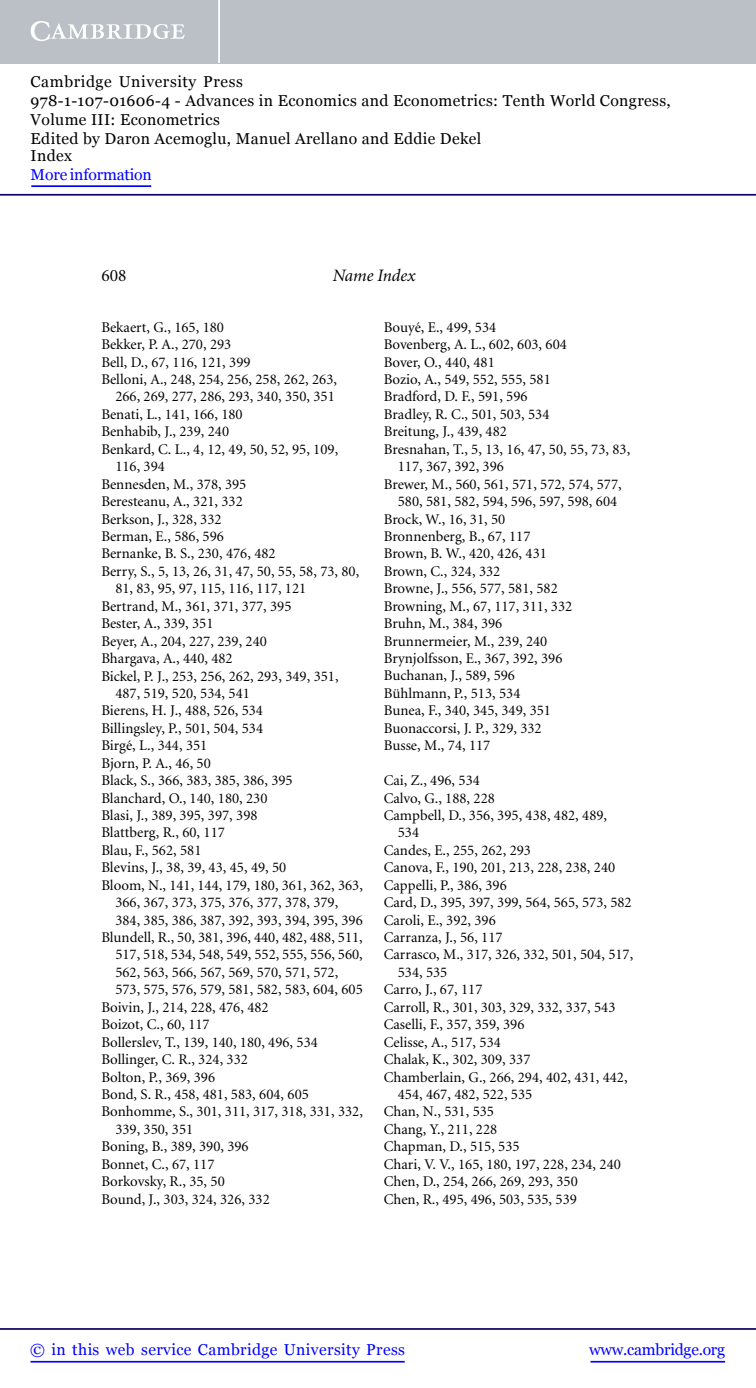
<style>
.page{position:relative;width:756px;height:1388px;background:#fff}
.page>*{position:absolute;margin:0;border:0;box-sizing:border-box;transform-origin:0 0}
.t1{font:italic 17.5px "Minion";color:#000}
.t2{font:17.5px "Minion";color:#000}
.t3{font:15.75px/18.6px "Georgia";letter-spacing:.025em;color:#000}
.t4{font:15.75px "Georgia";letter-spacing:.025em;color:#00f}
.t5{font:15.75px "Georgia";letter-spacing:-.015em;color:#00f}
.t6{font:15.75px "Georgia";letter-spacing:-.01em;color:#00f}
.t7{font:14.88px/17.5px "Minion";color:#000}
</style>
<div class="page">
<hr style="left:591px;top:1361px;width:134px;height:1px;background:#00f">
<hr style="left:0;top:1328px;width:756px;height:2px;background:#150666">
<hr style="left:31px;top:1361px;width:374px;height:1px;background:#00f">
<div style="left:0;top:0;width:756px;height:63px;background:#bac0c6"></div>
<svg style="left:31px;top:21px;width:154px;height:20px"></svg>
<hr style="left:218px;top:0;width:2px;height:63px;background:#fff">
<hr style="left:0;top:194px;width:756px;height:2px;background:#150666">
<hr style="left:31px;top:185px;width:120px;height:2px;background:#00f">
<p class="t3" style="left:31px;top:72px;width:642px">Cambridge University Press<br>978-1-107-01606-4 - Advances in Economics and Econometrics: Tenth World Congress, Volume III: Econometrics<br>Edited by Daron Acemoglu, Manuel Arellano and Eddie Dekel<br>Index</p>
<p class="t6" style="left:31px;top:166px;width:123px">More information</p>
<p class="t2" style="left:101px;top:268px;width:27px">608</p>
<p class="t1" style="left:332px;top:268px;width:84px">Name Index</p>
<p class="t7" style="left:101px;top:319px;width:124px">Bekaert, G., 165, 180</p>
<p class="t7" style="left:101px;top:337px;width:131px">Bekker, P. A., 270, 293</p>
<p class="t7" style="left:101px;top:354px;width:151px">Bell, D., 67, 116, 121, 399</p>
<p class="t7" style="left:101px;top:372px;width:237px">Belloni, A., 248, 254, 256, 258, 262, 263,</p>
<p class="t7" style="left:115px;top:389px;width:221px">266, 269, 277, 286, 293, 340, 350, 351</p>
<p class="t7" style="left:101px;top:407px;width:143px">Benati, L., 141, 166, 180</p>
<p class="t7" style="left:101px;top:424px;width:129px">Benhabib, J., 239, 240</p>
<p class="t7" style="left:101px;top:441px;width:238px">Benkard, C. L., 4, 12, 49, 50, 52, 95, 109,</p>
<p class="t7" style="left:115px;top:459px;width:51px">116, 394</p>
<p class="t7" style="left:101px;top:476px;width:147px">Bennesden, M., 378, 395</p>
<p class="t7" style="left:101px;top:494px;width:143px">Beresteanu, A., 321, 332</p>
<p class="t7" style="left:101px;top:511px;width:122px">Berkson, J., 328, 332</p>
<p class="t7" style="left:101px;top:529px;width:124px">Berman, E., 586, 596</p>
<p class="t7" style="left:101px;top:546px;width:176px">Bernanke, B. S., 230, 476, 482</p>
<p class="t7" style="left:101px;top:564px;width:259px">Berry, S., 5, 13, 26, 31, 47, 50, 55, 58, 73, 80,</p>
<p class="t7" style="left:115px;top:581px;width:192px">81, 83, 95, 97, 115, 116, 117, 121</p>
<p class="t7" style="left:101px;top:598px;width:192px">Bertrand, M., 361, 371, 377, 395</p>
<p class="t7" style="left:101px;top:616px;width:114px">Bester, A., 339, 351</p>
<p class="t7" style="left:101px;top:633px;width:167px">Beyer, A., 204, 227, 239, 240</p>
<p class="t7" style="left:101px;top:651px;width:133px">Bhargava, A., 440, 482</p>
<p class="t7" style="left:101px;top:668px;width:239px">Bickel, P. J., 253, 256, 262, 293, 349, 351,</p>
<p class="t7" style="left:115px;top:686px;width:136px">487, 519, 520, 534, 541</p>
<p class="t7" style="left:101px;top:703px;width:163px">Bierens, H. J., 488, 526, 534</p>
<p class="t7" style="left:101px;top:720px;width:163px">Billingsley, P., 501, 504, 534</p>
<p class="t7" style="left:101px;top:738px;width:107px">Birge, L., 344, 351</p>
<p class="t7" style="left:127px;top:738px;width:6px">´</p>
<p class="t7" style="left:101px;top:755px;width:111px">Bjorn, P. A., 46, 50</p>
<p class="t7" style="left:101px;top:773px;width:193px">Black, S., 366, 383, 385, 386, 395</p>
<p class="t7" style="left:101px;top:790px;width:168px">Blanchard, O., 140, 180, 230</p>
<p class="t7" style="left:101px;top:808px;width:158px">Blasi, J., 389, 395, 397, 398</p>
<p class="t7" style="left:101px;top:825px;width:125px">Blattberg, R., 60, 117</p>
<p class="t7" style="left:101px;top:842px;width:102px">Blau, F., 562, 581</p>
<p class="t7" style="left:101px;top:860px;width:187px">Blevins, J., 38, 39, 43, 45, 49, 50</p>
<p class="t7" style="left:101px;top:877px;width:263px">Bloom, N., 141, 144, 179, 180, 361, 362, 363,</p>
<p class="t7" style="left:115px;top:895px;width:224px">366, 367, 373, 375, 376, 377, 378, 379,</p>
<p class="t7" style="left:115px;top:912px;width:249px">384, 385, 386, 387, 392, 393, 394, 395, 396</p>
<p class="t7" style="left:101px;top:930px;width:263px">Blundell, R., 50, 381, 396, 440, 482, 488, 511,</p>
<p class="t7" style="left:115px;top:947px;width:249px">517, 518, 534, 548, 549, 552, 555, 556, 560,</p>
<p class="t7" style="left:115px;top:965px;width:224px">562, 563, 566, 567, 569, 570, 571, 572,</p>
<p class="t7" style="left:115px;top:982px;width:249px">573, 575, 576, 579, 581, 582, 583, 604, 605</p>
<p class="t7" style="left:101px;top:999px;width:169px">Boivin, J., 214, 228, 476, 482</p>
<p class="t7" style="left:101px;top:1017px;width:110px">Boizot, C., 60, 117</p>
<p class="t7" style="left:101px;top:1034px;width:218px">Bollerslev, T., 139, 140, 180, 496, 534</p>
<p class="t7" style="left:101px;top:1052px;width:148px">Bollinger, C. R., 324, 332</p>
<p class="t7" style="left:101px;top:1069px;width:115px">Bolton, P., 369, 396</p>
<p class="t7" style="left:101px;top:1087px;width:209px">Bond, S. R., 458, 481, 583, 604, 605</p>
<p class="t7" style="left:101px;top:1104px;width:263px">Bonhomme, S., 301, 311, 317, 318, 331, 332,</p>
<p class="t7" style="left:115px;top:1121px;width:79px">339, 350, 351</p>
<p class="t7" style="left:101px;top:1139px;width:149px">Boning, B., 389, 390, 396</p>
<p class="t7" style="left:101px;top:1156px;width:115px">Bonnet, C., 67, 117</p>
<p class="t7" style="left:101px;top:1174px;width:125px">Borkovsky, R., 35, 50</p>
<p class="t7" style="left:101px;top:1191px;width:170px">Bound, J., 303, 324, 326, 332</p>
<p class="t7" style="left:416px;top:319px;width:6px">´</p>
<p class="t7" style="left:384px;top:337px;width:185px">Bovenberg, A. L., 602, 603, 604</p>
<p class="t7" style="left:384px;top:354px;width:113px">Bover, O., 440, 481</p>
<p class="t7" style="left:384px;top:372px;width:168px">Bozio, A., 549, 552, 555, 581</p>
<p class="t7" style="left:384px;top:389px;width:145px">Bradford, D. F., 591, 596</p>
<p class="t7" style="left:384px;top:407px;width:167px">Bradley, R. C., 501, 503, 534</p>
<p class="t7" style="left:384px;top:424px;width:125px">Breitung, J., 439, 482</p>
<p class="t7" style="left:384px;top:441px;width:248px">Bresnahan, T., 5, 13, 16, 47, 50, 55, 73, 83,</p>
<p class="t7" style="left:398px;top:459px;width:108px">117, 367, 392, 396</p>
<p class="t7" style="left:384px;top:476px;width:239px">Brewer, M., 560, 561, 571, 572, 574, 577,</p>
<p class="t7" style="left:398px;top:494px;width:221px">580, 581, 582, 594, 596, 597, 598, 604</p>
<p class="t7" style="left:384px;top:511px;width:123px">Brock, W., 16, 31, 50</p>
<p class="t7" style="left:384px;top:529px;width:148px">Bronnenberg, B., 67, 117</p>
<p class="t7" style="left:384px;top:546px;width:165px">Brown, B. W., 420, 426, 431</p>
<p class="t7" style="left:384px;top:564px;width:118px">Brown, C., 324, 332</p>
<p class="t7" style="left:384px;top:581px;width:176px">Browne, J., 556, 577, 581, 582</p>
<p class="t7" style="left:384px;top:598px;width:190px">Browning, M., 67, 117, 311, 332</p>
<p class="t7" style="left:384px;top:616px;width:120px">Bruhn, M., 384, 396</p>
<p class="t7" style="left:384px;top:633px;width:165px">Brunnermeier, M., 239, 240</p>
<p class="t7" style="left:384px;top:651px;width:180px">Brynjolfsson, E., 367, 392, 396</p>
<p class="t7" style="left:384px;top:668px;width:133px">Buchanan, J., 589, 596</p>
<p class="t7" style="left:384px;top:686px;width:138px">Buhlmann, P., 513, 534</p>
<p class="t7" style="left:384px;top:319px;width:114px">Bouye, E., 499, 534</p>
<p class="t7" style="left:384px;top:685px;width:169px;text-indent:10px">¨<br>Bunea, F., 340, 345, 349, 351<br>Buonaccorsi, J. P., 329, 332<br>Busse, M., 74, 117</p>
<p class="t7" style="left:384px;top:773px;width:98px">Cai, Z., 496, 534</p>
<p class="t7" style="left:384px;top:790px;width:113px">Calvo, G., 188, 228</p>
<p class="t7" style="left:384px;top:808px;width:225px">Campbell, D., 356, 395, 438, 482, 489,</p>
<p class="t7" style="left:398px;top:825px;width:23px">534</p>
<p class="t7" style="left:384px;top:842px;width:149px">Candes, E., 255, 262, 293</p>
<p class="t7" style="left:384px;top:860px;width:233px">Canova, F., 190, 201, 213, 228, 238, 240</p>
<p class="t7" style="left:384px;top:877px;width:125px">Cappelli, P., 386, 396</p>
<p class="t7" style="left:384px;top:895px;width:249px">Card, D., 395, 397, 399, 564, 565, 573, 582</p>
<p class="t7" style="left:384px;top:912px;width:114px">Caroli, E., 392, 396</p>
<p class="t7" style="left:384px;top:930px;width:120px">Carranza, J., 56, 117</p>
<p class="t7" style="left:384px;top:947px;width:251px">Carrasco, M., 317, 326, 332, 501, 504, 517,</p>
<p class="t7" style="left:398px;top:964px;width:51px">534, 535</p>
<p class="t7" style="left:384px;top:982px;width:100px">Carro, J., 67, 117</p>
<p class="t7" style="left:384px;top:999px;width:233px">Carroll, R., 301, 303, 329, 332, 337, 543</p>
<p class="t7" style="left:384px;top:1017px;width:142px">Caselli, F., 357, 359, 396</p>
<p class="t7" style="left:384px;top:1034px;width:119px">Celisse, A., 517, 534</p>
<p class="t7" style="left:384px;top:1052px;width:148px">Chalak, K., 302, 309, 337</p>
<p class="t7" style="left:384px;top:1069px;width:245px">Chamberlain, G., 266, 294, 402, 431, 442,</p>
<p class="t7" style="left:398px;top:1087px;width:136px">454, 467, 482, 522, 535</p>
<p class="t7" style="left:384px;top:1104px;width:112px">Chan, N., 531, 535</p>
<p class="t7" style="left:384px;top:1121px;width:115px">Chang, Y., 211, 228</p>
<p class="t7" style="left:384px;top:1139px;width:137px">Chapman, D., 515, 535</p>
<p class="t7" style="left:384px;top:1156px;width:239px">Chari, V. V., 165, 180, 197, 228, 234, 240</p>
<p class="t7" style="left:384px;top:1174px;width:195px">Chen, D., 254, 266, 269, 293, 350</p>
<p class="t7" style="left:384px;top:1191px;width:195px">Chen, R., 495, 496, 503, 535, 539</p>
<p class="t4" style="left:30px;top:1340px;width:376px">© in this web service Cambridge University Press</p>
<p class="t5" style="left:589px;top:1340px;width:137px">www.cambridge.org</p>
</div>
